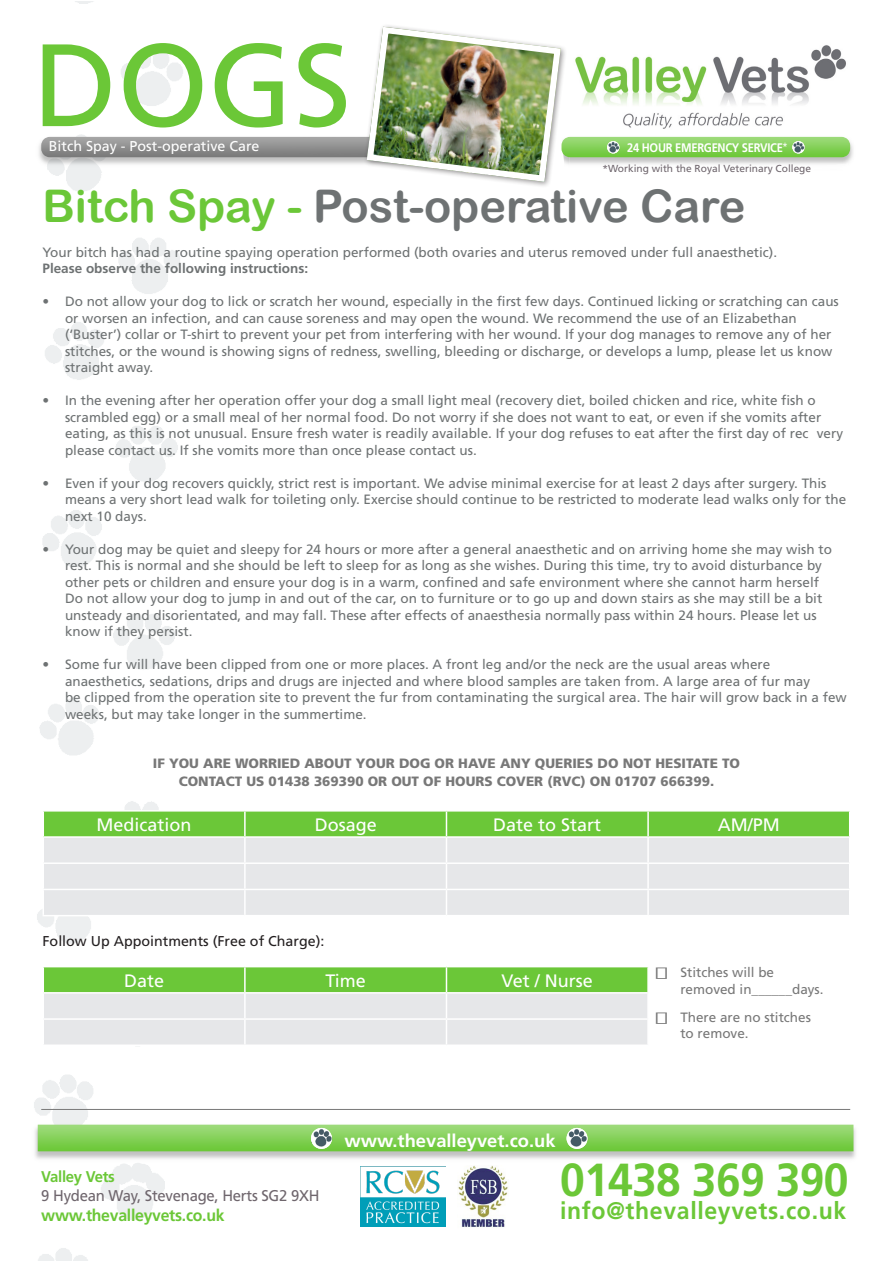
<style>
.page{position:relative;width:893px;height:1263px;background:#fff}
.page>*{position:absolute;margin:0;border:0;box-sizing:border-box;transform-origin:0 0}
.t1{font:117px "Frutiger";color:#6bc737}
.t2{font:700 46.35px "Frutiger";letter-spacing:-.015em;color:#6bc737;scale:.96 1}
.t3{font:45px "Arial Rounded MT Bold";color:#6e7273}
.t4{font:700 24px "Frutiger";letter-spacing:.03em;color:#6bc737;scale:.96 1}
.t5{font:18px "Frutiger";color:#fff}
.t6{font:700 18px "Frutiger";color:#fff}
.t7{font:700 16.5px "Frutiger";letter-spacing:-.02em;color:#6bc737;scale:.96 1}
.t8{font:15.6px/18.6px "Frutiger";letter-spacing:-.02em;color:#6f666d;scale:.96 1}
.t9{font:14.25px "Frutiger";color:#231f20}
.t10{font:14.25px "Frutiger";color:#fff}
.t11{font:13.5px/16.5px "Frutiger";color:#6e7273}
.t12{font:900 13.5px "Frutiger";color:#787878}
.t13{font:13.5px/16.5px "Frutiger";color:#787878}
.t14{font:700 13.5px "Frutiger";color:#6e7273}
.t15{font:700 12.45px "Frutiger";letter-spacing:-.025em;color:#fff;scale:.9 1}
.t16{font:10.2px "Frutiger";color:#6f666d}
.s1{color:#6bc738}
.s2{font-weight:400;font-size:10.5px}
.s3{font-weight:700;color:#6bc737}
</style>
<div class="page">
<img style="left:34px;top:2px;width:412px;height:1259px">
<img style="left:34px;top:133px;width:329px;height:37px">
<img style="left:41px;top:137px;width:322px;height:20px">
<hr style="left:41px;top:1109px;width:809px;height:1px;background:#787878">
<img style="left:567px;top:136px;width:286px;height:28px">
<img style="left:567px;top:137px;width:283px;height:20px">
<svg style="left:607px;top:141px;width:12px;height:12px"></svg>
<svg style="left:792px;top:141px;width:13px;height:12px"></svg>
<img style="left:34px;top:1120px;width:822px;height:44px">
<img style="left:38px;top:1125px;width:815px;height:26px">
<img style="left:566px;top:1128px;width:21px;height:21px">
<img style="left:311px;top:1128px;width:21px;height:21px">
<img style="left:575px;top:45px;width:271px;height:84px">
<img style="left:457px;top:1165px;width:51px;height:63px">
<img style="left:361px;top:1166px;width:85px;height:60px">
<div style="left:363px;top:23px;width:204px;height:166px;background:#231f20;opacity:.5"></div>
<img style="left:363px;top:23px;width:201px;height:162px">
<hr style="left:43px;top:810px;width:202px;height:1px;background:#fff">
<hr style="left:245px;top:810px;width:201px;height:1px;background:#fff">
<svg style="left:43px;top:811px;width:807px;height:104px;background:#cae0c0"></svg>
<hr style="left:43px;top:915px;width:202px;height:1px;background:#fff">
<hr style="left:245px;top:915px;width:201px;height:1px;background:#fff">
<hr style="left:43px;top:966px;width:202px;height:1px;background:#fff">
<hr style="left:245px;top:966px;width:201px;height:1px;background:#fff">
<svg style="left:43px;top:967px;width:605px;height:77px;background:#c0deb2"></svg>
<hr style="left:647px;top:1020px;width:2px;height:24px;background:#fff">
<hr style="left:43px;top:1044px;width:202px;height:2px;background:#fff">
<hr style="left:245px;top:1044px;width:201px;height:2px;background:#fff">
<p class="t1" style="left:33px;top:17px;width:320px">DOGS</p>
<p class="t10" style="left:49px;top:137px;width:212px">Bitch Spay - Post-operative Care</p>
<p class="t3" style="left:43px;top:179px;width:705px"><span class="s1">Bitch Spay -</span> Post-operative Care</p>
<p class="t11" style="left:43px;top:243px;width:736px">Your bitch has had a routine spaying operation performed (both ovaries and uterus removed under full anaesthetic).</p>
<p class="t14" style="left:43px;top:260px;width:267px">Please observe the following instructions:</p>
<p class="t11" style="left:65px;top:293px;width:775px;text-indent:-23px">• Do not allow your dog to lick or scratch her wound, especially in the first few days. Continued licking or scratching can caus or worsen an infection, and can cause soreness and may open the wound. We recommend the use of an Elizabethan (‘Buster’) collar or T-shirt to prevent your pet from interfering with her wound. If your dog manages to remove any of her stitches, or the wound is showing signs of redness, swelling, bleeding or discharge, or develops a lump, please let us know straight away.</p>
<p class="t11" style="left:65px;top:392px;width:780px;text-indent:-23px">• In the evening after her operation offer your dog a small light meal (recovery diet, boiled chicken and rice, white fish o scrambled egg) or a small meal of her normal food. Do not worry if she does not want to eat, or even if she vomits after eating, as this is not unusual. Ensure fresh water is readily available. If your dog refuses to eat after the first day of rec very please contact us. If she vomits more than once please contact us.</p>
<p class="t11" style="left:65px;top:474px;width:783px;text-indent:-23px">• Even if your dog recovers quickly, strict rest is important. We advise minimal exercise for at least 2 days after surgery. This means a very short lead walk for toileting only. Exercise should continue to be restricted to moderate lead walks only for the next 10 days.</p>
<p class="t11" style="left:65px;top:540px;width:768px;text-indent:-23px">• Your dog may be quiet and sleepy for 24 hours or more after a general anaesthetic and on arriving home she may wish to rest. This is normal and she should be left to sleep for as long as she wishes. During this time, try to avoid disturbance by other pets or children and ensure your dog is in a warm, confined and safe environment where she cannot harm herself Do not allow your dog to jump in and out of the car, on to furniture or to go up and down stairs as she may still be a bit unsteady and disorientated, and may fall. These after effects of anaesthesia normally pass within 24 hours. Please let us know if they persist.</p>
<p class="t11" style="left:65px;top:656px;width:783px;text-indent:-23px">• Some fur will have been clipped from one or more places. A front leg and/or the neck are the usual areas where anaesthetics, sedations, drips and drugs are injected and where blood samples are taken from. A large area of fur may<br>be clipped from the operation site to prevent the fur from contaminating the surgical area. The hair will grow back in a few weeks, but may take longer in the summertime.</p>
<p class="t12" style="left:153px;top:755px;width:589px">IF YOU ARE WORRIED ABOUT YOUR DOG OR HAVE ANY QUERIES DO NOT HESITATE TO</p>
<p class="t12" style="left:179px;top:773px;width:537px">CONTACT US 01438 369390 OR OUT OF HOURS COVER (RVC) ON 01707 666399.</p>
<p class="t5" style="left:97px;top:814px;width:97px">Medication</p>
<p class="t5" style="left:315px;top:814px;width:64px">Dosage</p>
<p class="t5" style="left:493px;top:814px;width:110px">Date to Start</p>
<p class="t5" style="left:718px;top:814px;width:63px">AM/PM</p>
<p class="t15" style="left:627px;top:140px;width:180px">24 HOUR EMERGENCY SERVICE<span class="s2">*</span></p>
<p class="t16" style="left:602px;top:162px;width:210px">*Working with the Royal Veterinary College</p>
<p class="t9" style="left:43px;top:933px;width:283px">Follow Up Appointments (Free of Charge):</p>
<p class="t5" style="left:124px;top:970px;width:42px">Date</p>
<p class="t5" style="left:325px;top:970px;width:42px">Time</p>
<p class="t5" style="left:502px;top:970px;width:93px">Vet / Nurse</p>
<p class="t13" style="left:680px;top:964px;width:145px">Stitches will be removed in______days.</p>
<p class="t13" style="left:680px;top:1009px;width:132px">There are no stitches to remove.</p>
<p class="t8" style="left:41px;top:1167px;width:291px"><span class="s3">Valley Vets<br></span>9 Hydean Way, Stevenage, Herts SG2 9XH</p>
<p class="t7" style="left:41px;top:1205px;width:192px">www.thevalleyvets.co.uk</p>
<h3 class="t6" style="left:344px;top:1130px;width:213px">www.thevalleyvet.co.uk</h3>
<p class="t2" style="left:560px;top:1153px;width:302px">01438 369 390</p>
<p class="t4" style="left:560px;top:1196px;width:300px">info@thevalleyvets.co.uk</p>
</div>
